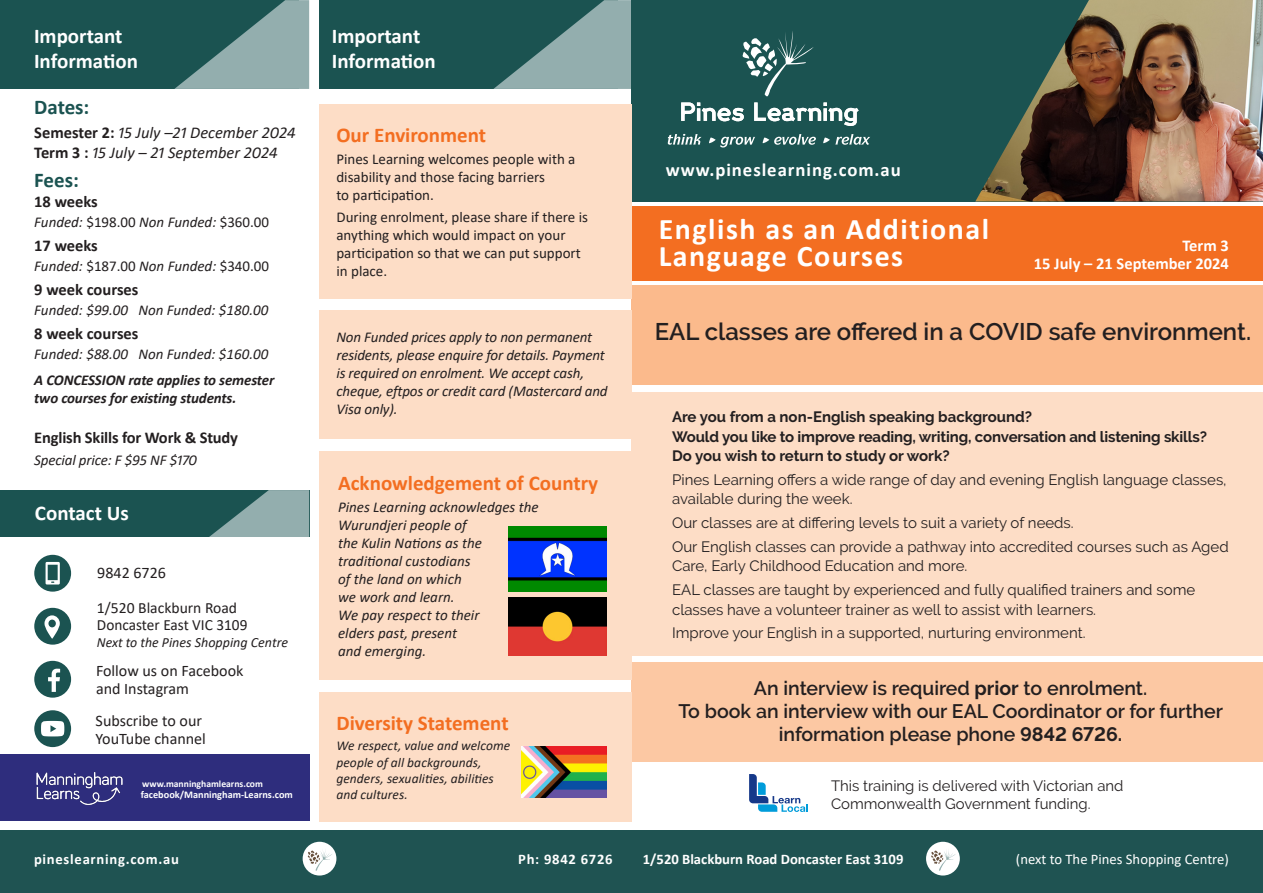
<style>
.page{position:relative;width:1263px;height:893px;background:#fff}
.page>*{position:absolute;margin:0;border:0;box-sizing:border-box;transform-origin:0 0}
.t1{font:700 30px "Calibri";letter-spacing:.05em;color:#fff}
.t2{font:600 24px "Raleway";color:#231f20}
.t3{font:700 21px "Calibri";color:#f36e21}
.t4{font:700 21px/25.2px "Calibri";color:#fff}
.t5{font:700 21px "Calibri";color:#1b5351}
.t6{font:600 19.5px/23.4px "Raleway";color:#231f20;text-align:center}
.t7{font:700 18.75px "Calibri";letter-spacing:.05em;color:#fff}
.t8{font:700 16.5px "Calibri";letter-spacing:-.01em;color:#231f20}
.t9{font:italic 16.5px "Calibri";color:#231f20}
.t10{font:700 16.5px "Calibri";color:#fff}
.t11{font:16.05px/17.7px "Calibri";color:#231f20}
.t12{font:15.6px "Calibri";color:#231f20}
.CourseTiming{font:italic 15px/18px "Calibri";letter-spacing:-.005em;color:#231f20}
.t13{font:15px/19.5px "Raleway";color:#231f20}
.t14{font:15px/18px "Calibri";color:#231f20}
.t15{font:700 15px "Raleway";letter-spacing:-.01em;color:#231f20}
.t16{font:italic 700 15px/18px "Calibri";letter-spacing:-.01em;color:#231f20}
.t17{font:14.85px/17.9px "Raleway";color:#231f20}
.t18{font:700 14.7px "Calibri";color:#fff}
.t19{font:700 14.7px "Calibri";letter-spacing:.05em;color:#fff}
.t20{font:14.7px "Calibri";color:#fff}
.t21{font:italic 14.1px "Calibri";color:#231f20}
.CourseTiming-2{font:italic 13.5px/16.2px "Calibri";letter-spacing:.005em;color:#231f20}
.t22{font:700 10.2px "Calibri";color:#fff}
.t23{font:700 9.6px "Calibri";color:#fff}
.s1{font-weight:700;font-style:normal}
.s2{font-style:normal}
.s3{font-weight:700}
</style>
<div class="page">
<div style="left:0;top:0;width:299px;height:89px;background:#1b5351"></div>
<svg style="left:174px;top:0;width:135px;height:89px"></svg>
<div style="left:319px;top:0;width:299px;height:89px;background:#1b5351"></div>
<div style="left:631px;top:0;width:632px;height:201px;background:#1b5351"></div>
<svg style="left:668px;top:134px;width:34px;height:11px"></svg>
<svg style="left:709px;top:137px;width:46px;height:11px"></svg>
<svg style="left:762px;top:134px;width:54px;height:11px"></svg>
<svg style="left:823px;top:134px;width:47px;height:11px"></svg>
<svg style="left:493px;top:0;width:366px;height:126px"></svg>
<img style="left:975px;top:0;width:288px;height:201px">
<div style="left:631px;top:286px;width:632px;height:99px;background:#fbba8c"></div>
<div style="left:631px;top:392px;width:632px;height:264px;background:#fdddc6"></div>
<div style="left:631px;top:206px;width:632px;height:74px;background:#f36e21"></div>
<div style="left:631px;top:662px;width:632px;height:100px;background:#fcc8a3"></div>
<div style="left:319px;top:310px;width:312px;height:129px;background:#fdddc6"></div>
<svg style="left:749px;top:774px;width:59px;height:38px"></svg>
<div style="left:0;top:490px;width:309px;height:47px;background:#1b5351"></div>
<svg style="left:209px;top:490px;width:100px;height:47px"></svg>
<div style="left:34px;top:555px;width:37px;height:37px;background:#1b5351;border-radius:50%"></div>
<svg style="left:46px;top:562px;width:14px;height:22px"></svg>
<div style="left:34px;top:608px;width:37px;height:37px;background:#1b5351;border-radius:50%"></div>
<svg style="left:44px;top:615px;width:16px;height:24px"></svg>
<div style="left:34px;top:661px;width:37px;height:37px;background:#1b5351;border-radius:50%"></div>
<svg style="left:48px;top:669px;width:12px;height:23px"></svg>
<div style="left:34px;top:710px;width:37px;height:37px;background:#1b5351;border-radius:50%"></div>
<svg style="left:41px;top:721px;width:23px;height:15px"></svg>
<div style="left:0;top:831px;width:1263px;height:62px;background:#1f5352"></div>
<div style="left:303px;top:842px;width:33px;height:33px;background:#fff;border-radius:50%"></div>
<svg style="left:308px;top:848px;width:25px;height:23px"></svg>
<div style="left:926px;top:842px;width:34px;height:33px;background:#fff;border-radius:50%"></div>
<svg style="left:931px;top:850px;width:25px;height:21px"></svg>
<div style="left:319px;top:104px;width:312px;height:194px;background:#fdddc6"></div>
<div style="left:319px;top:451px;width:312px;height:229px;background:#fdddc6"></div>
<img style="left:509px;top:597px;width:97px;height:59px">
<img style="left:509px;top:526px;width:97px;height:65px">
<div style="left:0;top:754px;width:309px;height:67px;background:#2e2d7d"></div>
<img style="left:36px;top:772px;width:87px;height:33px">
<div style="left:319px;top:692px;width:312px;height:129px;background:#fdddc6"></div>
<img style="left:522px;top:747px;width:85px;height:50px">
<p class="t4" style="left:34px;top:23px;width:105px">Important<br>Information</p>
<p class="t4" style="left:332px;top:23px;width:105px">Important<br>Information</p>
<p class="t5" style="left:34px;top:92px;width:57px">Dates:</p>
<p class="t9" style="left:34px;top:121px;width:263px"><span class="s1">Semester 2:</span> 15 July –21 December 2024</p>
<p class="t9" style="left:34px;top:141px;width:245px"><span class="s1">Term 3 :</span> 15 July – 21 September 2024</p>
<p class="t5" style="left:34px;top:166px;width:46px">Fees:</p>
<p class="t8" style="left:34px;top:190px;width:65px">18 weeks</p>
<p class="CourseTiming" style="left:34px;top:212px;width:236px">Funded: <span class="s2">$198.00</span> Non Funded: <span class="s2">$360.00</span></p>
<p class="t8" style="left:34px;top:234px;width:65px">17 weeks</p>
<p class="CourseTiming" style="left:34px;top:256px;width:236px">Funded: <span class="s2">$187.00</span> Non Funded: <span class="s2">$340.00</span></p>
<p class="t8" style="left:34px;top:278px;width:106px">9 week courses</p>
<p class="CourseTiming" style="left:34px;top:300px;width:236px">Funded: $99.00 Non Funded: $180.00</p>
<p class="t8" style="left:34px;top:322px;width:106px">8 week courses</p>
<p class="CourseTiming" style="left:34px;top:344px;width:236px">Funded: $88.00 Non Funded: $160.00</p>
<p class="t16" style="left:34px;top:371px;width:242px">A CONCESSION rate applies to semester two courses for existing students.</p>
<p class="t8" style="left:34px;top:426px;width:205px">English Skills for Work &amp; Study</p>
<p class="CourseTiming" style="left:34px;top:450px;width:164px">Special price: F $95 NF $170</p>
<p class="t4" style="left:35px;top:501px;width:95px">Contact Us</p>
<p class="t11" style="left:97px;top:564px;width:70px">9842 6726</p>
<p class="t12" style="left:97px;top:597px;width:142px">1/520 Blackburn Road</p>
<p class="t12" style="left:97px;top:614px;width:152px">Doncaster East VIC 3109</p>
<p class="t21" style="left:97px;top:633px;width:193px">Next to the Pines Shopping Centre</p>
<p class="t11" style="left:96px;top:661px;width:149px">Follow us on Facebook</p>
<p class="t11" style="left:96px;top:679px;width:95px">and Instagram</p>
<p class="t11" style="left:96px;top:711px;width:112px">Subscribe to our<br>YouTube channel</p>
<p class="t23" style="left:142px;top:777px;width:122px">www.manninghamlearns.com</p>
<p class="t22" style="left:141px;top:787px;width:154px">facebook/Manningham-Learns.com</p>
<p class="t3" style="left:336px;top:120px;width:151px">Our Environment</p>
<p class="t14" style="left:336px;top:150px;width:241px">Pines Learning welcomes people with a disability and those facing barriers<br>to participation.</p>
<p class="t14" style="left:336px;top:208px;width:253px">During enrolment, please share if there is anything which would impact on your participation so that we can put support in place.</p>
<p class="CourseTiming" style="left:336px;top:327px;width:273px">Non Funded prices apply to non permanent residents, please enquire for details. Payment is required on enrolment. We accept cash, cheque, eftpos or credit card (Mastercard and Visa only).</p>
<p class="t3" style="left:338px;top:468px;width:262px">Acknowledgement of Country</p>
<p class="CourseTiming" style="left:338px;top:498px;width:202px">Pines Learning acknowledges the<br>Wurundjeri people of<br>the Kulin Nations as the traditional custodians<br>of the land on which<br>we work and learn.<br>We pay respect to their<br>elders past, present<br>and emerging.</p>
<p class="t3" style="left:336px;top:708px;width:174px">Diversity Statement</p>
<p class="CourseTiming-2" style="left:336px;top:737px;width:175px">We respect, value and welcome people of all backgrounds, genders, sexualities, abilities and cultures.</p>
<p class="t7" style="left:666px;top:156px;width:237px">www.pineslearning.com.au</p>
<p class="t1" style="left:659px;top:208px;width:332px">English as an Additional</p>
<p class="t1" style="left:659px;top:235px;width:246px">Language Courses</p>
<p class="t10" style="left:1182px;top:234px;width:48px">Term 3</p>
<p class="t10" style="left:1034px;top:252px;width:197px">15 July – 21 September 2024</p>
<p class="t2" style="left:655px;top:317px;width:598px">EAL classes are offered in a COVID safe environment.</p>
<p class="t15" style="left:672px;top:408px;width:361px">Are you from a non-English speaking background?</p>
<p class="t15" style="left:672px;top:428px;width:536px">Would you like to improve reading, writing, conversation and listening skills?</p>
<p class="t15" style="left:672px;top:447px;width:279px">Do you wish to return to study or work?</p>
<p class="t13" style="left:672px;top:470px;width:556px">Pines Learning offers a wide range of day and evening English language classes, available during the week.</p>
<p class="t13" style="left:672px;top:513px;width:403px">Our classes are at differing levels to suit a variety of needs.</p>
<p class="t13" style="left:672px;top:537px;width:558px">Our English classes can provide a pathway into accredited courses such as Aged<br>Care, Early Childhood Education and more.</p>
<p class="t13" style="left:672px;top:580px;width:525px">EAL classes are taught by experienced and fully qualified trainers and some classes have a volunteer trainer as well to assist with learners.</p>
<p class="t13" style="left:672px;top:623px;width:415px">Improve your English in a supported, nurturing environment.</p>
<p class="t6" style="left:678px;top:676px;width:546px">An interview is required <span class="s3">prior</span> to enrolment.<br>To book an interview with our EAL Coordinator or for further information please phone <span class="s3">9842 6726.</span></p>
<p class="t17" style="left:831px;top:777px;width:294px">This training is delivered with Victorian and<br>Commonwealth Government funding.</p>
<p class="t19" style="left:34px;top:849px;width:146px">pineslearning.com.au</p>
<p class="t19" style="left:518px;top:849px;width:96px">Ph: 9842 6726</p>
<p class="t18" style="left:643px;top:849px;width:262px">1/520 Blackburn Road Doncaster East 3109</p>
<p class="t20" style="left:1016px;top:849px;width:214px">(next to The Pines Shopping Centre)</p>
</div>
